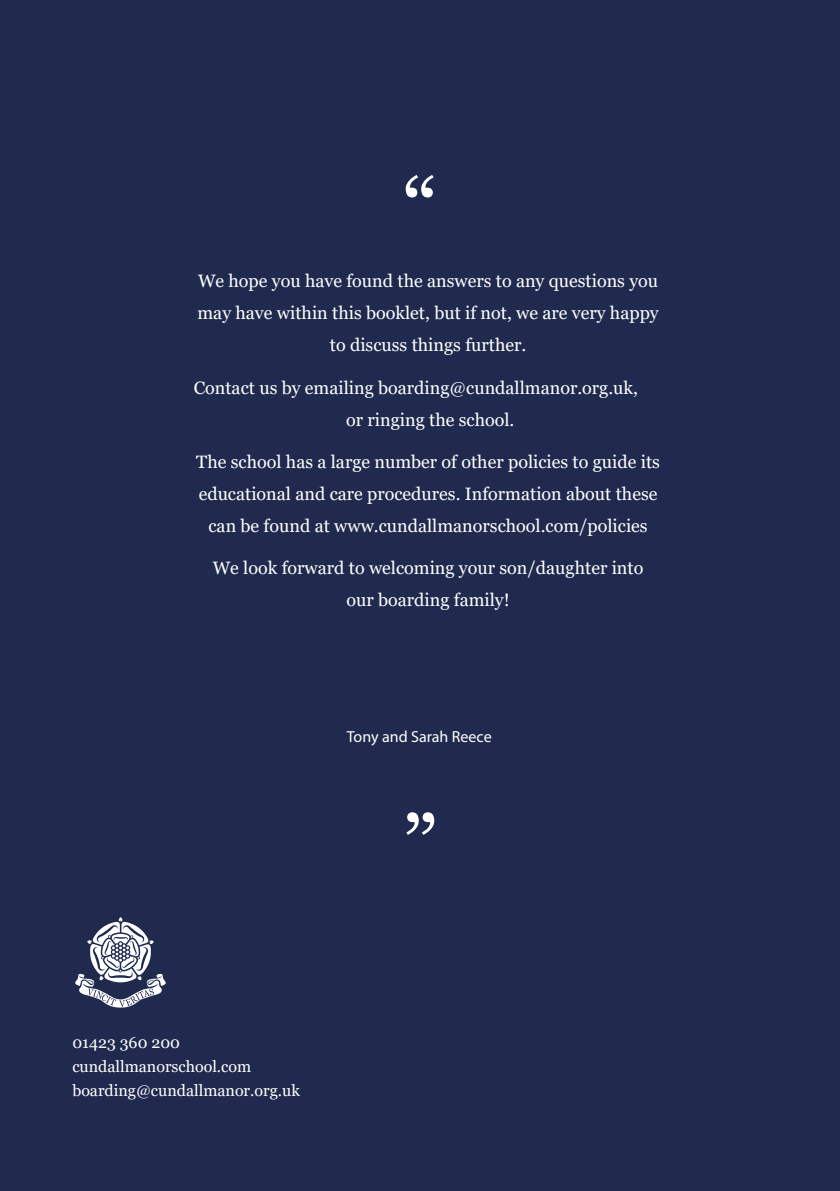
<style>
.page{position:relative;width:840px;height:1191px;background:#fff}
.page>*{position:absolute;margin:0;border:0;box-sizing:border-box;transform-origin:0 0}
.t1{font:85.6px "Georgia";color:#fff}
.t2{font:18px/32px "Georgia";color:#fff;text-align:center}
.t3{font:16px/24px "Georgia";color:#fff}
.t4{font:16px "Myriad Pro";color:#fff}
</style>
<div class="page">
<div style="left:0;top:0;width:839px;height:1191px;background:#1f2a4e"></div>
<svg style="left:75px;top:917px;width:91px;height:90px"></svg>
<h1 class="t1" style="left:402px;top:157px;width:37px">“</h1>
<p class="t2" style="left:197px;top:265px;width:462px">We hope you have found the answers to any questions you may have within this booklet, but if not, we are very happy to discuss things further.</p>
<p class="t2" style="left:346px;top:372px;width:293px;text-align:left;text-indent:-152px">Contact us by emailing boarding@cundallmanor.org.uk, or ringing the school.</p>
<p class="t2" style="left:196px;top:446px;width:465px">The school has a large number of other policies to guide its educational and care procedures. Information about these can be found at www.cundallmanorschool.com/policies</p>
<p class="t2" style="left:213px;top:552px;width:432px">We look forward to welcoming your son/daughter into our boarding family!</p>
<p class="t4" style="left:346px;top:727px;width:146px">Tony and Sarah Reece</p>
<p class="t3" style="left:72px;top:1030px;width:229px">01423 360 200 cundallmanorschool.com boarding@cundallmanor.org.uk</p>
<h1 class="t1" style="left:402px;top:795px;width:37px">”</h1>
</div>
